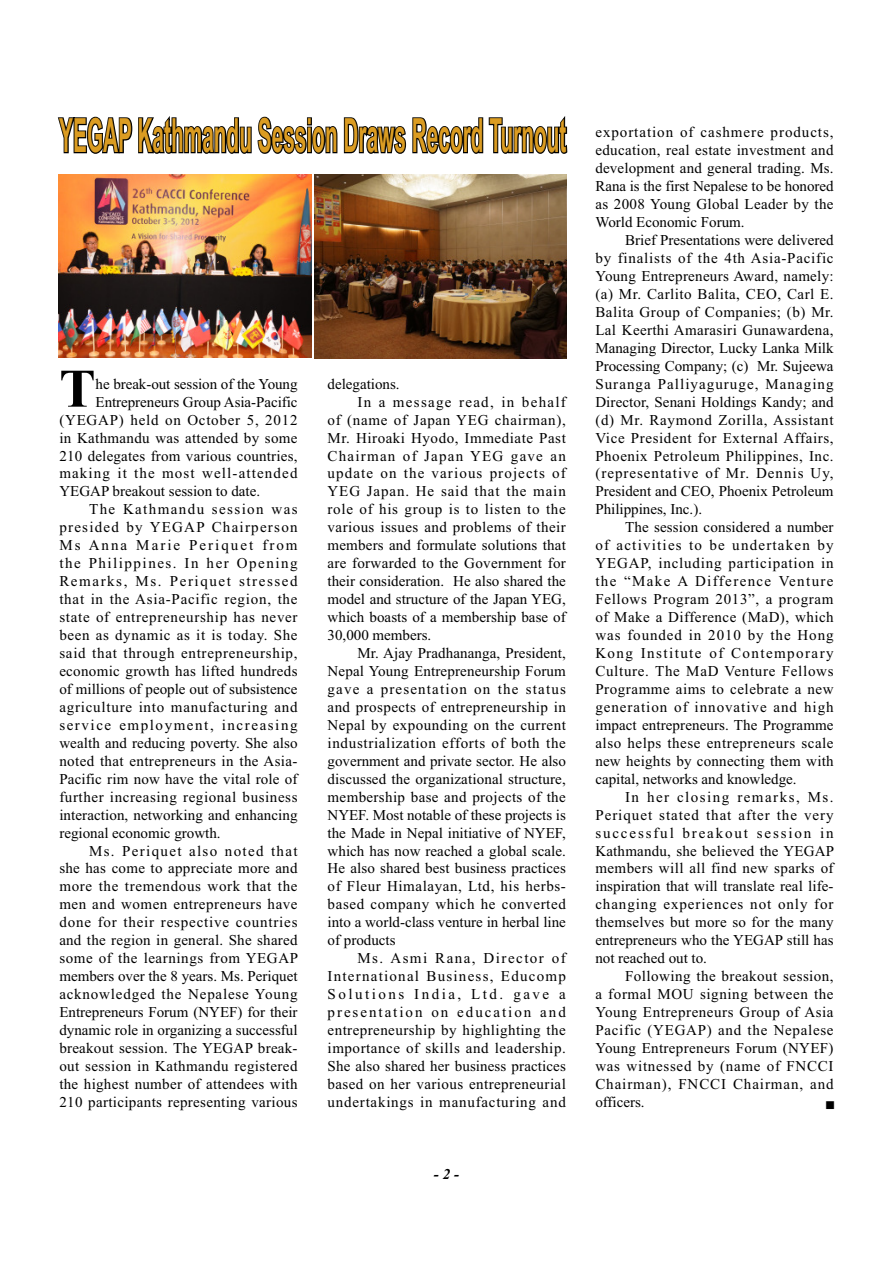
<style>
.page{position:relative;width:893px;height:1263px;background:#fff}
.page>*{position:absolute;margin:0;border:0;box-sizing:border-box;transform-origin:0 0}
.t1{font:700 54.3px "Times New Roman";color:#000}
.t2{font:700 47.25px "Arial Narrow";color:#db9c22;scale:.54 1}
.t3{font:15px/18px "Times New Roman";letter-spacing:.025em;color:#000;text-align:justify}
.t4{font:15px "Times New Roman";color:#000}
.t5{font:15px "Times New Roman";letter-spacing:.005em;color:#000}
.t6{font:15px "Times New Roman";letter-spacing:.05em;color:#000}
.t7{font:15px "Times New Roman";letter-spacing:.045em;color:#000}
.t8{font:15px "Times New Roman";letter-spacing:-.005em;color:#000}
.t9{font:15px "Times New Roman";letter-spacing:.08em;color:#000}
.t10{font:15px "Times New Roman";letter-spacing:.055em;color:#000}
.t11{font:15px "Times New Roman";letter-spacing:.075em;color:#000}
.t12{font:15px "Times New Roman";letter-spacing:.105em;color:#000}
.t13{font:15px "Times New Roman";letter-spacing:.085em;color:#000}
.t14{font:15px "Times New Roman";letter-spacing:.1em;color:#000}
.t15{font:15px "Times New Roman";letter-spacing:.06em;color:#000}
.t16{font:15px "Times New Roman";letter-spacing:.13em;color:#000}
.t17{font:15px "Times New Roman";letter-spacing:.09em;color:#000}
.t18{font:15px "Times New Roman";letter-spacing:.165em;color:#000}
.t19{font:15px "Times New Roman";letter-spacing:.135em;color:#000}
.t20{font:15px "Times New Roman";letter-spacing:.095em;color:#000}
.t21{font:italic 700 15px "Times New Roman";color:#000}
.t22{font:13.5px "Wingdings";color:#000}
</style>
<div class="page">
<svg style="left:57px;top:116px;width:511px;height:38px"></svg>
<img style="left:59px;top:174px;width:252px;height:184px">
<img style="left:314px;top:174px;width:252px;height:184px">
<h2 class="t2" style="left:59px;top:108px;width:940px">YEGAP Kathmandu Session Draws Record Turnout</h2>
<h1 class="t1" style="left:59px;top:370px;width:38px">T</h1>
<p class="t8" style="left:95px;top:378px;width:203px">he break-out session of the Young</p>
<p class="t8" style="left:95px;top:396px;width:203px">Entrepreneurs Group Asia-Pacific</p>
<p class="t6" style="left:59px;top:414px;width:240px">(YEGAP) held on October 5, 2012</p>
<p class="t3" style="left:59px;top:430px;width:240px">in Kathmandu was attended by some</p>
<p class="t3" style="left:59px;top:448px;width:240px">210 delegates from various countries,</p>
<p class="t11" style="left:59px;top:468px;width:240px">making it the most well-attended</p>
<p class="t4" style="left:59px;top:486px;width:202px">YEGAP breakout session to date.</p>
<p class="t20" style="left:89px;top:504px;width:210px">The Kathmandu session was</p>
<p class="t13" style="left:59px;top:522px;width:240px">presided by YEGAP Chairperson</p>
<p class="t19" style="left:59px;top:540px;width:240px">Ms Anna Marie Periquet from</p>
<p class="t14" style="left:59px;top:558px;width:240px">the Philippines. In her Opening</p>
<p class="t12" style="left:59px;top:576px;width:240px">Remarks, Ms. Periquet stressed</p>
<p class="t6" style="left:59px;top:594px;width:240px">that in the Asia-Pacific region, the</p>
<p class="t7" style="left:59px;top:612px;width:240px">state of entrepreneurship has never</p>
<p class="t3" style="left:59px;top:627px;width:240px">been as dynamic as it is today. She</p>
<p class="t6" style="left:59px;top:648px;width:240px">said that through entrepreneurship,</p>
<p class="t3" style="left:59px;top:663px;width:240px">economic growth has lifted hundreds</p>
<p class="t4" style="left:59px;top:684px;width:240px">of millions of people out of subsistence</p>
<p class="t6" style="left:59px;top:701px;width:240px">agriculture into manufacturing and</p>
<p class="t12" style="left:59px;top:719px;width:240px">service employment, increasing</p>
<p class="t5" style="left:59px;top:737px;width:240px">wealth and reducing poverty. She also</p>
<p class="t3" style="left:59px;top:753px;width:240px">noted that entrepreneurs in the Asia-</p>
<p class="t3" style="left:59px;top:771px;width:240px">Pacific rim now have the vital role of</p>
<p class="t3" style="left:59px;top:789px;width:240px">further increasing regional business</p>
<p class="t5" style="left:59px;top:809px;width:240px">interaction, networking and enhancing</p>
<p class="t4" style="left:59px;top:827px;width:163px">regional economic growth.</p>
<p class="t17" style="left:89px;top:845px;width:210px">Ms. Periquet also noted that</p>
<p class="t3" style="left:59px;top:861px;width:240px">she has come to appreciate more and</p>
<p class="t7" style="left:59px;top:881px;width:240px">more the tremendous work that the</p>
<p class="t3" style="left:59px;top:897px;width:240px">men and women entrepreneurs have</p>
<p class="t10" style="left:59px;top:917px;width:240px">done for their respective countries</p>
<p class="t3" style="left:59px;top:933px;width:240px">and the region in general. She shared</p>
<p class="t3" style="left:59px;top:951px;width:240px">some of the learnings from YEGAP</p>
<p class="t4" style="left:59px;top:971px;width:240px">members over the 8 years. Ms. Periquet</p>
<p class="t10" style="left:59px;top:989px;width:240px">acknowledged the Nepalese Young</p>
<p class="t4" style="left:59px;top:1007px;width:240px">Entrepreneurs Forum (NYEF) for their</p>
<p class="t4" style="left:59px;top:1025px;width:240px">dynamic role in organizing a successful</p>
<p class="t3" style="left:59px;top:1040px;width:240px">breakout session. The YEGAP break-</p>
<p class="t3" style="left:59px;top:1058px;width:240px">out session in Kathmandu registered</p>
<p class="t3" style="left:59px;top:1076px;width:240px">the highest number of attendees with</p>
<p class="t3" style="left:59px;top:1094px;width:240px">210 participants representing various</p>
<p class="t4" style="left:327px;top:378px;width:74px">delegations.</p>
<p class="t13" style="left:357px;top:396px;width:210px">In a message read, in behalf</p>
<p class="t7" style="left:327px;top:414px;width:240px">of (name of Japan YEG chairman),</p>
<p class="t3" style="left:327px;top:430px;width:240px">Mr. Hiroaki Hyodo, Immediate Past</p>
<p class="t9" style="left:327px;top:450px;width:240px">Chairman of Japan YEG gave an</p>
<p class="t11" style="left:327px;top:468px;width:240px">update on the various projects of</p>
<p class="t15" style="left:327px;top:486px;width:240px">YEG Japan. He said that the main</p>
<p class="t6" style="left:327px;top:504px;width:240px">role of his group is to listen to the</p>
<p class="t3" style="left:327px;top:520px;width:240px">various issues and problems of their</p>
<p class="t3" style="left:327px;top:538px;width:240px">members and formulate solutions that</p>
<p class="t3" style="left:327px;top:556px;width:240px">are forwarded to the Government for</p>
<p class="t4" style="left:327px;top:576px;width:240px">their consideration. He also shared the</p>
<p class="t4" style="left:327px;top:594px;width:240px">model and structure of the Japan YEG,</p>
<p class="t5" style="left:327px;top:612px;width:240px">which boasts of a membership base of</p>
<p class="t4" style="left:327px;top:630px;width:105px">30,000 members.</p>
<p class="t5" style="left:357px;top:648px;width:210px">Mr. Ajay Pradhananga, President,</p>
<p class="t3" style="left:327px;top:663px;width:240px">Nepal Young Entrepreneurship Forum</p>
<p class="t9" style="left:327px;top:684px;width:240px">gave a presentation on the status</p>
<p class="t3" style="left:327px;top:699px;width:240px">and prospects of entrepreneurship in</p>
<p class="t3" style="left:327px;top:717px;width:240px">Nepal by expounding on the current</p>
<p class="t7" style="left:327px;top:737px;width:240px">industrialization efforts of both the</p>
<p class="t4" style="left:327px;top:755px;width:240px">government and private sector. He also</p>
<p class="t3" style="left:327px;top:771px;width:240px">discussed the organizational structure,</p>
<p class="t3" style="left:327px;top:789px;width:240px">membership base and projects of the</p>
<p class="t8" style="left:327px;top:809px;width:240px">NYEF. Most notable of these projects is</p>
<p class="t4" style="left:327px;top:827px;width:240px">the Made in Nepal initiative of NYEF,</p>
<p class="t4" style="left:327px;top:845px;width:240px">which has now reached a global scale.</p>
<p class="t5" style="left:327px;top:863px;width:240px">He also shared best business practices</p>
<p class="t3" style="left:327px;top:879px;width:240px">of Fleur Himalayan, Ltd, his herbs-</p>
<p class="t3" style="left:327px;top:897px;width:240px">based company which he converted</p>
<p class="t4" style="left:327px;top:917px;width:240px">into a world-class venture in herbal line</p>
<p class="t4" style="left:327px;top:935px;width:69px">of products</p>
<p class="t14" style="left:357px;top:953px;width:210px">Ms. Asmi Rana, Director of</p>
<p class="t9" style="left:327px;top:971px;width:240px">International Business, Educomp</p>
<p class="t18" style="left:327px;top:989px;width:240px">Solutions India, Ltd. gave a</p>
<p class="t16" style="left:327px;top:1007px;width:240px">presentation on education and</p>
<p class="t3" style="left:327px;top:1023px;width:240px">entrepreneurship by highlighting the</p>
<p class="t3" style="left:327px;top:1040px;width:240px">importance of skills and leadership.</p>
<p class="t5" style="left:327px;top:1061px;width:240px">She also shared her business practices</p>
<p class="t3" style="left:327px;top:1076px;width:240px">based on her various entrepreneurial</p>
<p class="t6" style="left:327px;top:1096px;width:240px">undertakings in manufacturing and</p>
<p class="t21" style="left:434px;top:1169px;width:26px">- 2 -</p>
<p class="t3" style="left:595px;top:125px;width:240px">exportation of cashmere products, education, real estate investment and development and general trading. Ms.<br>Rana is the first Nepalese to be honored as 2008 Young Global Leader by the World Economic Forum.</p>
<p class="t3" style="left:595px;top:232px;width:240px;text-indent:30px">Brief Presentations were delivered by finalists of the 4th Asia-Pacific Young Entrepreneurs Award, namely: (a) Mr. Carlito Balita, CEO, Carl E.<br>Balita Group of Companies; (b) Mr.<br>Lal Keerthi Amarasiri Gunawardena, Managing Director, Lucky Lanka Milk Processing Company; (c) Mr. Sujeewa Suranga Palliyaguruge, Managing Director, Senani Holdings Kandy; and (d) Mr. Raymond Zorilla, Assistant Vice President for External Affairs, Phoenix Petroleum Philippines, Inc. (representative of Mr. Dennis Uy, President and CEO, Phoenix Petroleum Philippines, Inc.).</p>
<p class="t3" style="left:595px;top:520px;width:240px;text-indent:30px">The session considered a number of activities to be undertaken by YEGAP, including participation in the “Make A Difference Venture Fellows Program 2013”, a program of Make a Difference (MaD), which was founded in 2010 by the Hong Kong Institute of Contemporary Culture. The MaD Venture Fellows Programme aims to celebrate a new generation of innovative and high impact entrepreneurs. The Programme also helps these entrepreneurs scale new heights by connecting them with capital, networks and knowledge.</p>
<p class="t3" style="left:595px;top:789px;width:240px;text-indent:30px">In her closing remarks, Ms.<br>Periquet stated that after the very successful breakout session in Kathmandu, she believed the YEGAP members will all find new sparks of inspiration that will translate real life&shy;changing experiences not only for themselves but more so for the many entrepreneurs who the YEGAP still has not reached out to.</p>
<p class="t3" style="left:595px;top:969px;width:240px;text-indent:30px">Following the breakout session, a formal MOU signing between the Young Entrepreneurs Group of Asia Pacific (YEGAP) and the Nepalese Young Entrepreneurs Forum (NYEF) was witnessed by (name of FNCCI Chairman), FNCCI Chairman, and officers.</p>
<p class="t22" style="left:825px;top:1098px;width:12px">■</p>
</div>
